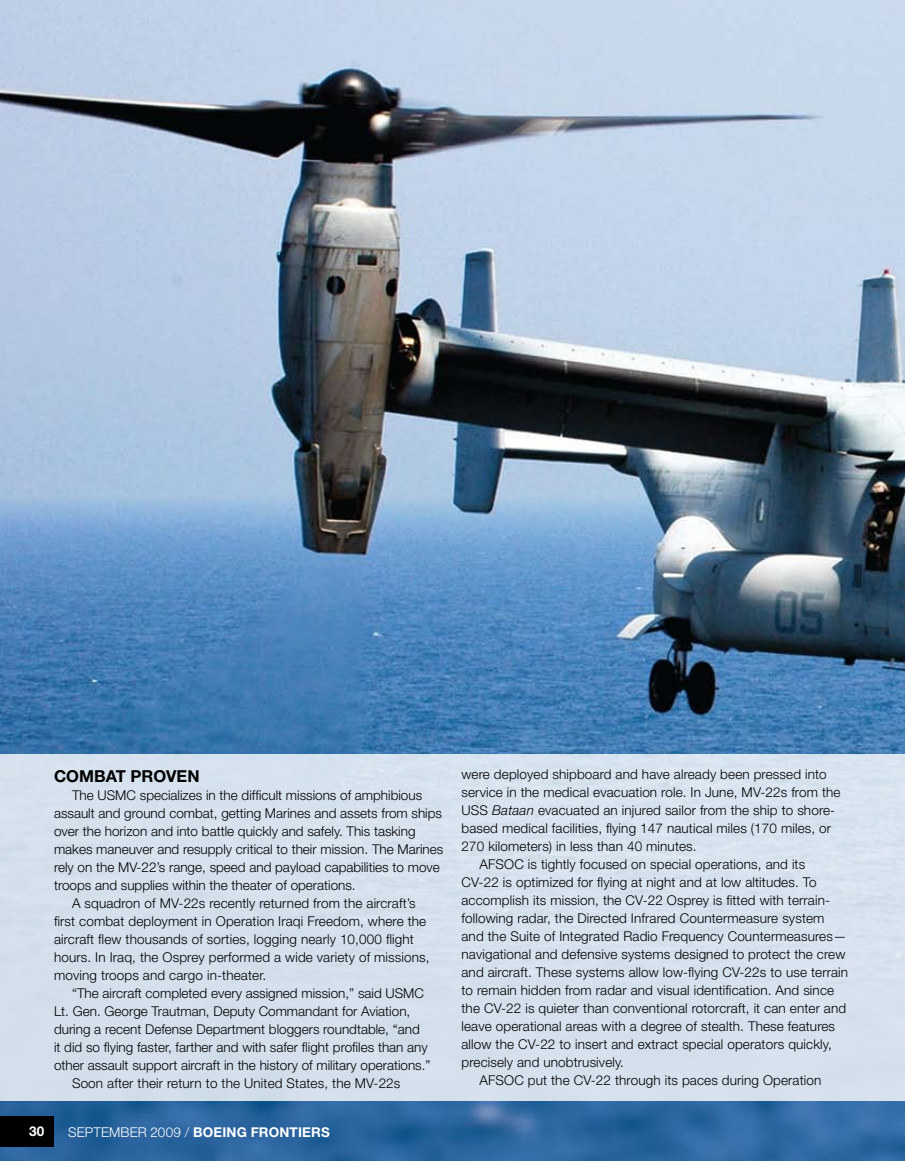
<style>
.page{position:relative;width:905px;height:1161px;background:#fff}
.page>*{position:absolute;margin:0;border:0;box-sizing:border-box;transform-origin:0 0}
.t1{font:700 16.5px "Helvetica Neue";color:#000}
.t2{font:300 13.5px "Helvetica Neue";letter-spacing:.01em;color:#000}
.t3{font:700 13.5px "Helvetica Neue";letter-spacing:.015em;color:#fff}
.s1{font-weight:300}
.s2{font-style:italic}
</style>
<div class="page">
<img style="left:0;top:0;width:904px;height:1161px">
<div style="left:0;top:1116px;width:54px;height:31px;background:#000"></div>
<div style="left:0;top:754px;width:904px;height:347px;background:#d5e1ec"></div>
<p class="t1" style="left:54px;top:766px;width:134px">CO MBAT PROVEN</p>
<p class="t2" style="left:72px;top:787px;width:352px">The USMC specializes in the difficult missions of amphibious</p>
<p class="t2" style="left:54px;top:805px;width:389px">assault and ground combat, getting Marines and assets from ships</p>
<p class="t2" style="left:54px;top:823px;width:363px">over the horizon and into battle quickly and safely. This tasking</p>
<p class="t2" style="left:54px;top:841px;width:391px">makes maneuver and resupply critical to their mission. The Marines</p>
<p class="t2" style="left:54px;top:859px;width:387px">rely on the MV-22’s range, speed and payload capabilities to move</p>
<p class="t2" style="left:54px;top:877px;width:303px">troops and supplies within the theater of operations.</p>
<p class="t2" style="left:72px;top:895px;width:345px">A squadron of MV-22s recently returned from the aircraft’s</p>
<p class="t2" style="left:54px;top:913px;width:374px">first combat deployment in Operation Iraqi Freedom, where the</p>
<p class="t2" style="left:54px;top:931px;width:361px">aircraft flew thousands of sorties, logging nearly 10,000 flight</p>
<p class="t2" style="left:54px;top:949px;width:377px">hours. In Iraq, the Osprey performed a wide variety of missions,</p>
<p class="t2" style="left:54px;top:967px;width:214px">moving troops and cargo in-theater.</p>
<p class="t2" style="left:72px;top:985px;width:353px">“The aircraft completed every assigned mission,” said USMC</p>
<p class="t2" style="left:54px;top:1003px;width:358px">Lt. Gen. George Trautman, Deputy Commandant for Aviation,</p>
<p class="t2" style="left:54px;top:1021px;width:367px">during a recent Defense Department bloggers roundtable, “and</p>
<p class="t2" style="left:54px;top:1039px;width:375px">it did so flying faster, farther and with safer flight profiles than any</p>
<p class="t2" style="left:54px;top:1057px;width:378px">other assault support aircraft in the history of military operations.”</p>
<p class="t2" style="left:72px;top:1075px;width:330px">Soon after their return to the United States, the MV-22s</p>
<p class="t3" style="left:29px;top:1123px;width:17px">30</p>
<p class="t3" style="left:68px;top:1123px;width:263px"><span class="s1">SEPTEMBER 2009 /</span> BOEING FRONTIERS</p>
<p class="t2" style="left:461px;top:766px;width:367px">were deployed shipboard and have already been pressed into</p>
<p class="t2" style="left:461px;top:784px;width:380px">service in the medical evacuation role. In June, MV-22s from the</p>
<p class="t2" style="left:461px;top:802px;width:375px">USS <span class="s2">Bataan</span> evacuated an injured sailor from the ship to shore-</p>
<p class="t2" style="left:461px;top:820px;width:371px">based medical facilities, flying 147 nautical miles (170 miles, or</p>
<p class="t2" style="left:461px;top:838px;width:237px">270 kilometers) in less than 40 minutes.</p>
<p class="t2" style="left:479px;top:856px;width:327px">AFSOC is tightly focused on special operations, and its</p>
<p class="t2" style="left:461px;top:874px;width:356px">CV-22 is optimized for flying at night and at low altitudes. To</p>
<p class="t2" style="left:461px;top:892px;width:370px">accomplish its mission, the CV-22 Osprey is fitted with terrain-</p>
<p class="t2" style="left:461px;top:910px;width:364px">following radar, the Directed Infrared Countermeasure system</p>
<p class="t2" style="left:461px;top:928px;width:386px">and the Suite of Integrated Radio Frequency Countermeasures—</p>
<p class="t2" style="left:461px;top:946px;width:385px">navigational and defensive systems designed to protect the crew</p>
<p class="t2" style="left:461px;top:964px;width:388px">and aircraft. These systems allow low-flying CV-22s to use terrain</p>
<p class="t2" style="left:461px;top:982px;width:374px">to remain hidden from radar and visual identification. And since</p>
<p class="t2" style="left:461px;top:1000px;width:386px">the CV-22 is quieter than conventional rotorcraft, it can enter and</p>
<p class="t2" style="left:461px;top:1018px;width:375px">leave operational areas with a degree of stealth. These features</p>
<p class="t2" style="left:461px;top:1036px;width:372px">allow the CV-22 to insert and extract special operators quickly,</p>
<p class="t2" style="left:461px;top:1054px;width:164px">precisely and unobtrusively.</p>
<p class="t2" style="left:479px;top:1072px;width:343px">AFSOC put the CV-22 through its paces during Operation</p>
</div>
